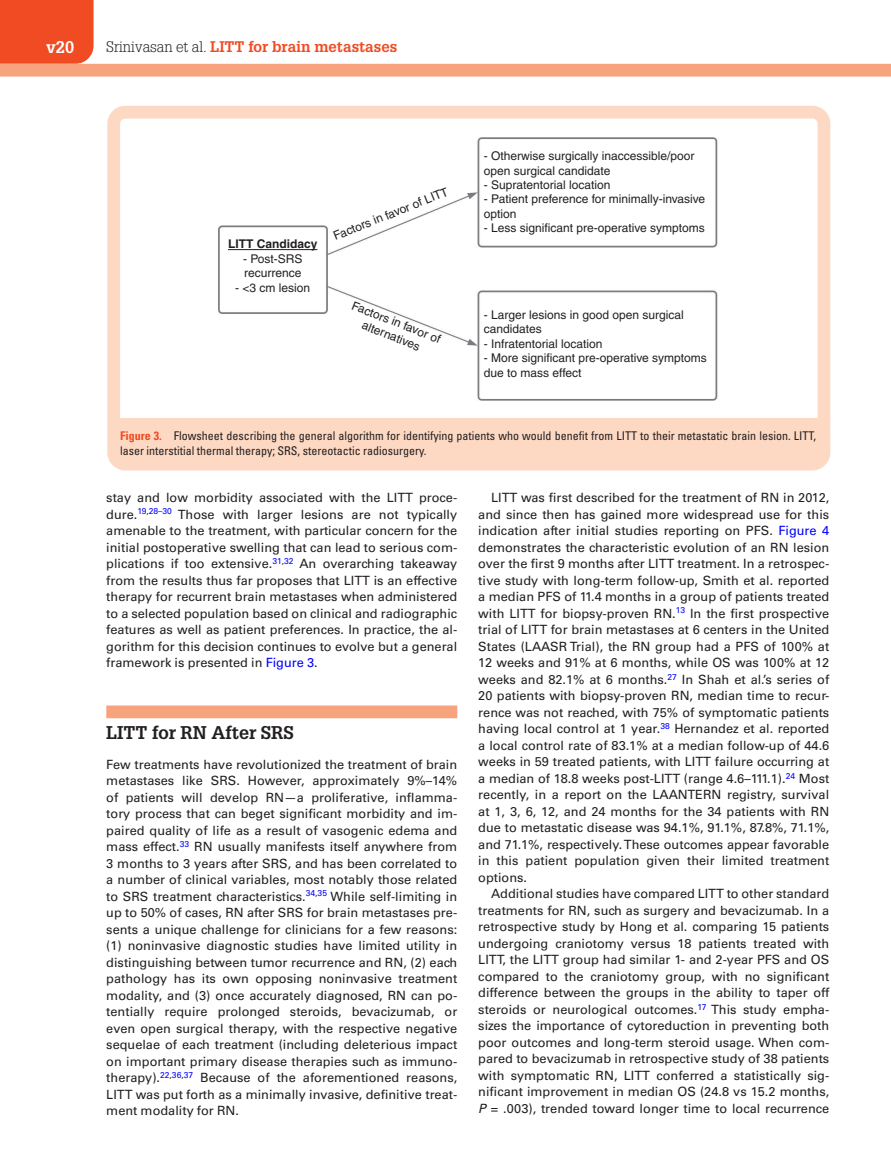
<style>
.page{position:relative;width:891px;height:1175px;background:#fff}
.page>*{position:absolute;margin:0;border:0;box-sizing:border-box;transform-origin:0 0}
.t1{font:700 18px "Glypha LT Std";color:#231f20}
.t2{font:700 16.5px "Glypha LT Std";color:#fff}
.t3{font:700 15px "Glypha LT Std";color:#f04b22}
.t4{font:12.75px/16.5px "Univers LT Std";color:#231f20;text-align:justify}
.t5{font:12px/14.4px "Helvetica";color:#231f20}
.t6{font:condensed 12px/15px "Univers LT Std";color:#231f20}
.t7{font:700 12px "Helvetica";color:#231f20}
.s1{font-weight:300;color:#231f20}
.s2{font-weight:700;color:#f04b22}
.s3{color:#00f}
.s4{font-style:italic}
</style>
<div class="page">
<div style="left:0;top:0;width:94px;height:64px;background:#f04b22"></div>
<div style="left:0;top:64px;width:891px;height:12px;background:#f7a37d"></div>
<div style="left:106px;top:705px;width:351px;height:13px;background:#f7a37d"></div>
<div style="left:111px;top:418px;width:716px;height:44px;background:#fdd8c3"></div>
<img style="left:218px;top:137px;width:500px;height:264px">
<hr style="left:228px;top:249px;width:89px;height:1px;background:#231f20">
<div style="left:107px;top:106px;width:723px;height:364px;border:13px solid #fdd8c3;border-radius:12px"></div>
<p class="t2" style="left:46px;top:37px;width:30px">v20</p>
<p class="t3" style="left:106px;top:37px;width:292px"><span class="s1">Srinivasan et al.</span> LITT for brain metastases</p>
<p class="t7" style="left:228px;top:237px;width:91px">LITT Candidacy</p>
<p class="t5" style="left:243px;top:251px;width:61px">- Post-SRS recurrence</p>
<p class="t5" style="left:235px;top:280px;width:77px">- &lt;3 cm lesion</p>
<p class="t5" style="left:331px;top:230px;width:124px;rotate:-22deg">Factors in favor of LITT</p>
<p class="t5" style="left:355px;top:298px;width:96px;text-align:center;rotate:21deg">Factors in favor of alternatives</p>
<p class="t5" style="left:484px;top:149px;width:212px">- Otherwise surgically inaccessible/poor open surgical candidate</p>
<p class="t5" style="left:484px;top:178px;width:128px">- Supratentorial location</p>
<p class="t5" style="left:484px;top:192px;width:223px">- Patient preference for minimally-invasive option</p>
<p class="t5" style="left:484px;top:221px;width:222px">- Less significant pre-operative symptoms</p>
<p class="t5" style="left:484px;top:307px;width:202px">- Larger lesions in good open surgical candidates</p>
<p class="t5" style="left:484px;top:336px;width:120px">- Infratentorial location</p>
<p class="t5" style="left:484px;top:351px;width:224px">- More significant pre-operative symptoms due to mass effect</p>
<p class="t6" style="left:120px;top:428px;width:697px"><span class="s2">Figure 3.</span> Flowsheet describing the general algorithm for identifying patients who would benefit from LITT to their metastatic brain lesion. LITT, laser interstitial thermal therapy; SRS, stereotactic radiosurgery.</p>
<p class="t4" style="left:106px;top:489px;width:353px">stay and low morbidity associated with the LITT proce&shy;dure.<sup>19</sup><sup>,</sup><sup>28–30</sup> Those with larger lesions are not typically amenable to the treatment, with particular concern for the initial postoperative swelling that can lead to serious com&shy;plications if too extensive.<sup>31</sup><sup>,</sup><sup>32</sup> An overarching takeaway from the results thus far proposes that LITT is an effective therapy for recurrent brain metastases when administered to a selected population based on clinical and radiographic features as well as patient preferences. In practice, the al&shy;gorithm for this decision continues to evolve but a general framework is presented in <span class="s3">Figure 3</span>.</p>
<h1 class="t1" style="left:106px;top:721px;width:189px">LITT for RN After SRS</h1>
<p class="t4" style="left:106px;top:756px;width:353px">Few treatments have revolutionized the treatment of brain metastases like SRS. However, approximately 9%–14% of patients will develop RN—a proliferative, inflamma&shy;tory process that can beget significant morbidity and im&shy;paired quality of life as a result of vasogenic edema and mass effect.<sup>33</sup> RN usually manifests itself anywhere from 3 months to 3 years after SRS, and has been correlated to a number of clinical variables, most notably those related to SRS treatment characteristics.<sup>34</sup><sup>,</sup><sup>35</sup> While self-limiting in up to 50% of cases, RN after SRS for brain metastases pre&shy;sents a unique challenge for clinicians for a few reasons: (1) noninvasive diagnostic studies have limited utility in distinguishing between tumor recurrence and RN, (2) each pathology has its own opposing noninvasive treatment modality, and (3) once accurately diagnosed, RN can po&shy;tentially require prolonged steroids, bevacizumab, or even open surgical therapy, with the respective negative sequelae of each treatment (including deleterious impact on important primary disease therapies such as immuno&shy;therapy).<sup>22</sup><sup>,</sup><sup>36</sup><sup>,</sup><sup>37</sup> Because of the aforementioned reasons, LITT was put forth as a minimally invasive, definitive treat&shy;ment modality for RN.</p>
<p class="t4" style="left:478px;top:489px;width:353px;text-indent:13px">LITT was first described for the treatment of RN in 2012, and since then has gained more widespread use for this indication after initial studies reporting on PFS. <span class="s3">Figure 4 </span>demonstrates the characteristic evolution of an RN lesion over the first 9 months after LITT treatment. In a retrospec&shy;tive study with long-term follow-up, Smith et al. reported a median PFS of 11.4 months in a group of patients treated with LITT for biopsy-proven RN.<sup>13</sup> In the first prospective trial of LITT for brain metastases at 6 centers in the United States (LAASR Trial), the RN group had a PFS of 100% at 12 weeks and 91% at 6 months, while OS was 100% at 12 weeks and 82.1% at 6 months.<sup>27</sup> In Shah et al.’s series of 20 patients with biopsy-proven RN, median time to recur&shy;rence was not reached, with 75% of symptomatic patients having local control at 1 year.<sup>38</sup> Hernandez et al. reported a local control rate of 83.1% at a median follow-up of 44.6 weeks in 59 treated patients, with LITT failure occurring at a median of 18.8 weeks post-LITT (range 4.6–111.1).<sup>24</sup> Most recently, in a report on the LAANTERN registry, survival at 1, 3, 6, 12, and 24 months for the 34 patients with RN due to metastatic disease was 94.1%, 91.1%, 87.8%, 71.1%, and 71.1%, respectively. These outcomes appear favorable in this patient population given their limited treatment options.</p>
<p class="t4" style="left:478px;top:885px;width:353px;text-indent:13px">Additional studies have compared LITT to other standard treatments for RN, such as surgery and bevacizumab. In a retrospective study by Hong et al. comparing 15 patients undergoing craniotomy versus 18 patients treated with LITT, the LITT group had similar 1- and 2-year PFS and OS compared to the craniotomy group, with no significant difference between the groups in the ability to taper off steroids or neurological outcomes.<sup>17</sup> This study empha&shy;sizes the importance of cytoreduction in preventing both poor outcomes and long-term steroid usage. When com&shy;pared to bevacizumab in retrospective study of 38 patients with symptomatic RN, LITT conferred a statistically sig&shy;nificant improvement in median OS (24.8 vs 15.2 months, <span class="s4">P</span> = .003), trended toward longer time to local recurrence</p>
</div>
